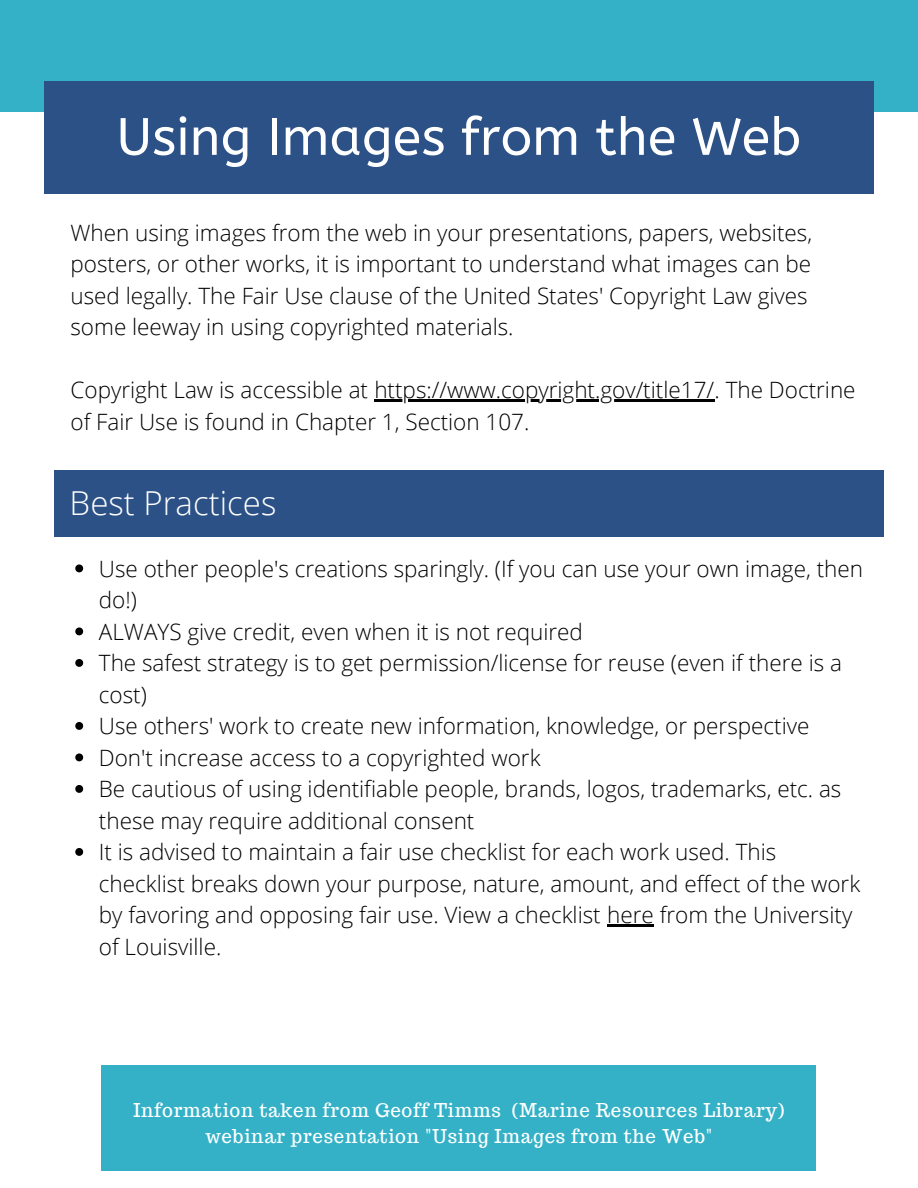
<style>
.page{position:relative;width:918px;height:1188px;background:#fff}
.page>*{position:absolute;margin:0;border:0;box-sizing:border-box;transform-origin:0 0}
.t1{font:52.5px "A Bee Zee";color:#fff}
.t2{font:300 33px "Open Sans";color:#fff}
.t3{font:300 22.5px/31.5px "Open Sans";color:#000}
.t4{font:18.75px/25.8px "Trocchi";letter-spacing:.04em;color:#fff;text-align:center}
</style>
<div class="page">
<div style="left:0;top:0;width:918px;height:112px;background:#34b1c7"></div>
<div style="left:44px;top:81px;width:830px;height:113px;background:#2b5187"></div>
<svg style="left:75px;top:564px;width:8px;height:8px"></svg>
<svg style="left:75px;top:627px;width:8px;height:8px"></svg>
<svg style="left:75px;top:659px;width:8px;height:8px"></svg>
<svg style="left:75px;top:722px;width:8px;height:8px"></svg>
<svg style="left:75px;top:753px;width:8px;height:8px"></svg>
<svg style="left:75px;top:785px;width:8px;height:8px"></svg>
<svg style="left:75px;top:848px;width:8px;height:8px"></svg>
<hr style="left:607px;top:924px;width:47px;height:3px;background:#000">
<div style="left:54px;top:470px;width:829px;height:66px;background:#2b5187"></div>
<hr style="left:374px;top:399px;width:341px;height:3px;background:#000">
<div style="left:102px;top:1065px;width:714px;height:106px;background:#34b1c7"></div>
<h1 class="t1" style="left:117px;top:107px;width:686px">Using Images from the Web</h1>
<p class="t3" style="left:71px;top:216px;width:743px">When using images from the web in your presentations, papers, websites, posters, or other works, it is important to understand what images can be used legally. The Fair Use clause of the United States' Copyright Law gives some leeway in using copyrighted materials.</p>
<p class="t3" style="left:71px;top:374px;width:787px">Copyright Law is accessible at https://www.copyright.gov/title17/. The Doctrine of Fair Use is found in Chapter 1, Section 107.</p>
<h2 class="t2" style="left:70px;top:480px;width:208px">Best Practices</h2>
<p class="t3" style="left:99px;top:552px;width:766px">Use other people's creations sparingly. (If you can use your own image, then do!)<br>ALWAYS give credit, even when it is not required<br>The safest strategy is to get permission/license for reuse (even if there is a cost)<br>Use others' work to create new information, knowledge, or perspective Don't increase access to a copyrighted work<br>Be cautious of using identifiable people, brands, logos, trademarks, etc. as these may require additional consent<br>It is advised to maintain a fair use checklist for each work used. This checklist breaks down your purpose, nature, amount, and effect of the work by favoring and opposing fair use. View a checklist here from the University of Louisville.</p>
<p class="t4" style="left:133px;top:1097px;width:653px">Information taken from Geoff Timms (Marine Resources Library) webinar presentation "Using Images from the Web"</p>
</div>
